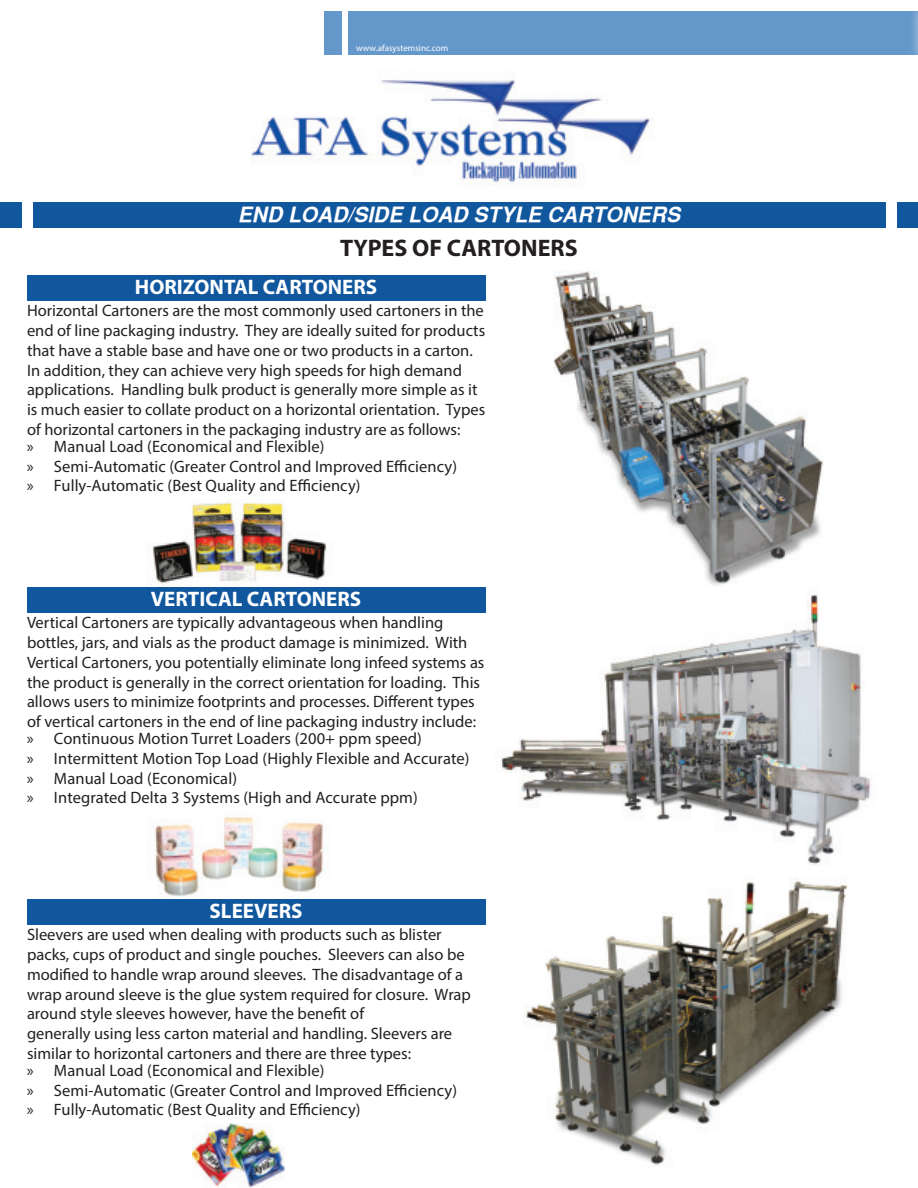
<style>
.page{position:relative;width:918px;height:1188px;background:#fff}
.page>*{position:absolute;margin:0;border:0;box-sizing:border-box;transform-origin:0 0}
.t1{font:700 24px "Myriad Pro";color:#231f20}
.t2{font:700 21px "Myriad Pro";color:#fff}
.t3{font:italic 700 21px "Sans Serif";color:#fff}
.t4{font:16.5px/19.8px "Myriad Pro";color:#231f20}
.t5{font:9px "Myriad Pro";color:#fff}
</style>
<div class="page">
<div style="left:0;top:203px;width:918px;height:25px;background:#10579e"></div>
<div style="left:22px;top:203px;width:10px;height:25px;background:#fff"></div>
<div style="left:886px;top:203px;width:10px;height:25px;background:#fff"></div>
<div style="left:324px;top:11px;width:594px;height:44px;background:#6497ca"></div>
<div style="left:343px;top:11px;width:5px;height:44px;background:#fff"></div>
<img style="left:251px;top:80px;width:403px;height:107px">
<div style="left:908px;top:2px;width:10px;height:62px;background:#fff;opacity:.75"></div>
<img style="left:554px;top:271px;width:269px;height:315px">
<img style="left:501px;top:594px;width:370px;height:271px">
<img style="left:152px;top:502px;width:179px;height:83px">
<img style="left:154px;top:816px;width:170px;height:81px">
<img style="left:524px;top:879px;width:324px;height:286px">
<img style="left:192px;top:1123px;width:92px;height:65px">
<div style="left:27px;top:275px;width:458px;height:26px;background:#10579e"></div>
<div style="left:27px;top:587px;width:458px;height:26px;background:#10579e"></div>
<div style="left:27px;top:899px;width:458px;height:26px;background:#10579e"></div>
<p class="t5" style="left:356px;top:45px;width:94px">www.afasystemsinc.com</p>
<p class="t3" style="left:238px;top:203px;width:444px">END LOAD/SIDE LOAD STYLE CARTONERS</p>
<h1 class="t1" style="left:340px;top:239px;width:239px">TYPES OF CARTONERS</h1>
<p class="t2" style="left:135px;top:279px;width:244px">HORIZONTAL CARTONERS</p>
<p class="t4" style="left:27px;top:302px;width:460px">Horizontal Cartoners are the most commonly used cartoners in the end of line packaging industry. They are ideally suited for products that have a stable base and have one or two products in a carton.<br>In addition, they can achieve very high speeds for high demand applications. Handling bulk product is generally more simple as it is much easier to collate product on a horizontal orientation. Types of horizontal cartoners in the packaging industry are as follows:</p>
<p class="t4" style="left:27px;top:438px;width:432px">» Manual Load (Economical and Flexible)<br>» Semi-Automatic (Greater Control and Improved Efficiency) » Fully-Automatic (Best Quality and Efficiency)</p>
<p class="t2" style="left:151px;top:591px;width:212px">VERTICAL CARTONERS</p>
<p class="t4" style="left:27px;top:614px;width:459px">Vertical Cartoners are typically advantageous when handling bottles, jars, and vials as the product damage is minimized. With Vertical Cartoners, you potentially eliminate long infeed systems as the product is generally in the correct orientation for loading. This allows users to minimize footprints and processes. Different types of vertical cartoners in the end of line packaging industry include:</p>
<p class="t4" style="left:27px;top:730px;width:444px">» Continuous Motion Turret Loaders (200+ ppm speed)<br>» Intermittent Motion Top Load (Highly Flexible and Accurate) » Manual Load (Economical)<br>» Integrated Delta 3 Systems (High and Accurate ppm)</p>
<p class="t2" style="left:210px;top:903px;width:95px">SLEEVERS</p>
<p class="t4" style="left:27px;top:926px;width:445px">Sleevers are used when dealing with products such as blister packs, cups of product and single pouches. Sleevers can also be modified to handle wrap around sleeves. The disadvantage of a wrap around sleeve is the glue system required for closure. Wrap around style sleeves however, have the benefit of<br>generally using less carton material and handling. Sleevers are similar to horizontal cartoners and there are three types:</p>
<p class="t4" style="left:27px;top:1062px;width:432px">» Manual Load (Economical and Flexible)<br>» Semi-Automatic (Greater Control and Improved Efficiency) » Fully-Automatic (Best Quality and Efficiency)</p>
</div>
